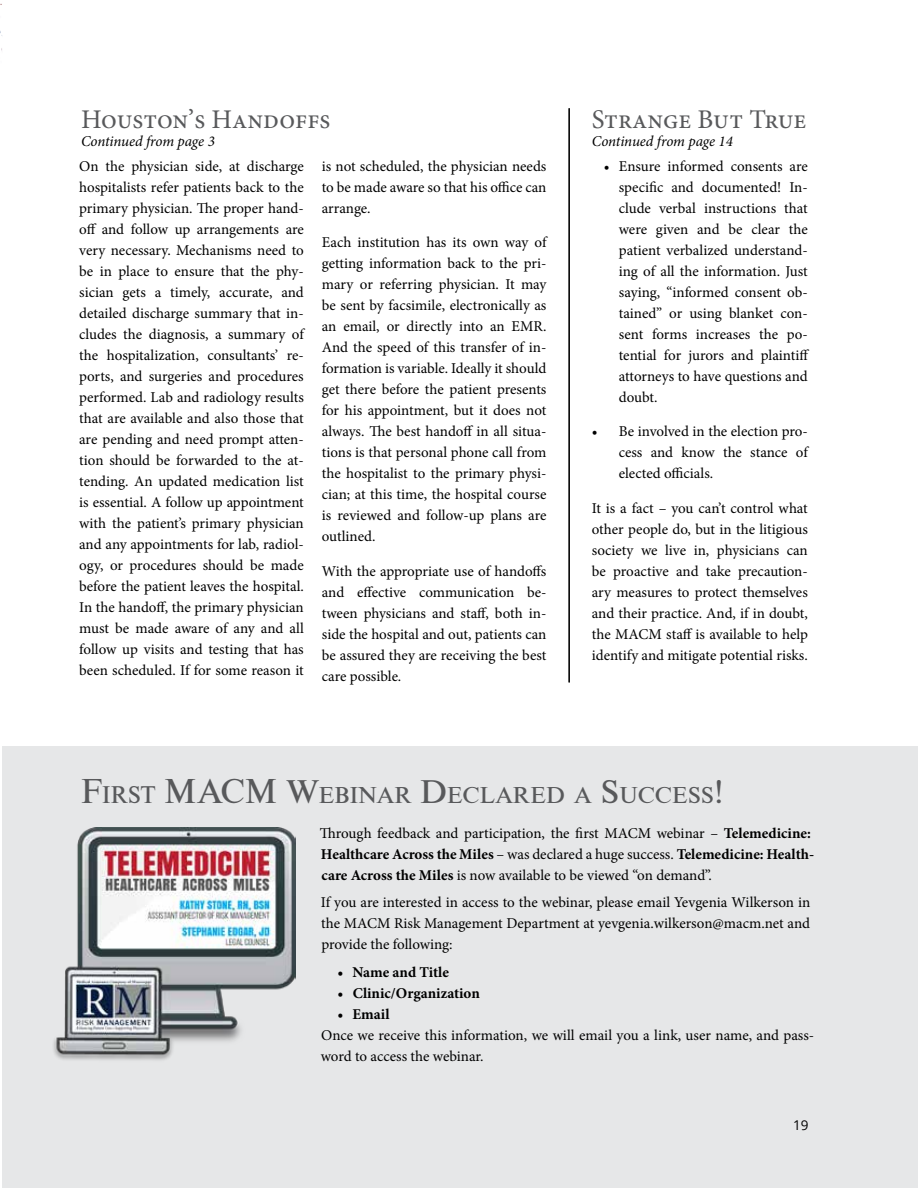
<style>
.page{position:relative;width:918px;height:1188px;background:#fff}
.page>*{position:absolute;margin:0;border:0;box-sizing:border-box;transform-origin:0 0}
.t1{font:27px "Minion Pro";color:#58595b}
.t2{font:24px "Nimbus Rom D";color:#58595b;scale:1.05 1}
.t3{font:15px/21px "Minion Pro";letter-spacing:-.005em;color:#000;text-align:justify}
.t4{font:700 15px "Minion Pro";color:#000}
.t5{font:italic 15px "Minion Pro";letter-spacing:-.01em;color:#000}
.t6{font:13.5px "Open Sans";color:#000}
.s1{font-size:36px}
.s2{font-size:25.2px}
.s3{font-size:34.2px}
.s4{font-weight:700}
</style>
<div class="page">
<div style="left:2px;top:746px;width:916px;height:442px;background:#e6e7e8"></div>
<img style="left:53px;top:827px;width:243px;height:233px">
<hr style="left:569px;top:108px;width:1px;height:574px;background:#000">
<h1 class="t1" style="left:81px;top:101px;width:251px">Houston’s Handoffs</h1>
<p class="t5" style="left:81px;top:131px;width:135px">Continued from page 3</p>
<p class="t3" style="left:79px;top:156px;width:228px">On the physician side, at discharge hospitalists refer patients back to the primary physician. The proper hand&shy;off and follow up arrangements are very necessary. Mechanisms need to be in place to ensure that the phy&shy;sician gets a timely, accurate, and detailed discharge summary that in&shy;cludes the diagnosis, a summary of the hospitalization, consultants’ re&shy;ports, and surgeries and procedures performed. Lab and radiology results that are available and also those that are pending and need prompt atten&shy;tion should be forwarded to the at&shy;tending. An updated medication list is essential. A follow up appointment with the patient’s primary physician and any appointments for lab, radiol&shy;ogy, or procedures should be made before the patient leaves the hospital.<br>In the handoff, the primary physician must be made aware of any and all follow up visits and testing that has been scheduled. If for some reason it</p>
<p class="t3" style="left:322px;top:156px;width:226px">is not scheduled, the physician needs to be made aware so that his office can arrange.</p>
<p class="t3" style="left:322px;top:232px;width:228px">Each institution has its own way of getting information back to the pri&shy;mary or referring physician. It may be sent by facsimile, electronically as an email, or directly into an EMR.<br>And the speed of this transfer of in&shy;formation is variable. Ideally it should get there before the patient presents for his appointment, but it does not always. The best handoff in all situa&shy;tions is that personal phone call from the hospitalist to the primary physi&shy;cian; at this time, the hospital course is reviewed and follow-up plans are outlined.</p>
<p class="t3" style="left:322px;top:561px;width:226px">With the appropriate use of handoffs and effective communication be&shy;tween physicians and staff, both in&shy;side the hospital and out, patients can be assured they are receiving the best care possible.</p>
<h1 class="t1" style="left:592px;top:101px;width:216px">Strange But True</h1>
<p class="t5" style="left:592px;top:131px;width:143px">Continued from page 14</p>
<p class="t3" style="left:619px;top:156px;width:192px;text-indent:-15px">• Ensure informed consents are specific and documented! In&shy;clude verbal instructions that were given and be clear the patient verbalized understand&shy;ing of all the information. Just saying, “informed consent ob&shy;tained” or using blanket con&shy;sent forms increases the po&shy;tential for jurors and plaintiff attorneys to have questions and doubt.</p>
<p class="t3" style="left:619px;top:421px;width:192px;text-indent:-27px">• Be involved in the election pro&shy;cess and know the stance of elected officials.</p>
<p class="t3" style="left:592px;top:498px;width:218px">It is a fact – you can’t control what other people do, but in the litigious society we live in, physicians can be proactive and take precaution&shy;ary measures to protect themselves and their practice. And, if in doubt, the MACM staff is available to help identify and mitigate potential risks.</p>
<h2 class="t2" style="left:81px;top:780px;width:614px"><span class="s1">F</span><span class="s2">IRST</span> <span class="s1">MACM</span> <span class="s3">W</span>EBINAR <span class="s3">D</span>ECLARED A <span class="s3">S</span> UCCESS<span class="s3">!</span></h2>
<p class="t3" style="left:320px;top:822px;width:496px;text-align:left">Through feedback and participation, the first MACM webinar – <span class="s4">Telemedicine:<br>Healthcare Across the Miles</span> – was declared a huge success. <span class="s4">Telemedicine: Health&shy;care Across the Miles</span> is now available to be viewed “on demand”.</p>
<p class="t3" style="left:321px;top:892px;width:491px">If you are interested in access to the webinar, please email Yevgenia Wilkerson in the MACM Risk Management Department at yevgenia.wilkerson@macm.net and provide the following:</p>
<p class="t4" style="left:338px;top:962px;width:113px">• Name and Title</p>
<p class="t4" style="left:338px;top:983px;width:144px">• Clinic/Organization</p>
<p class="t4" style="left:338px;top:1004px;width:54px">• Email</p>
<p class="t3" style="left:321px;top:1025px;width:495px">Once we receive this information, we will email you a link, user name, and pass&shy;word to access the webinar.</p>
<p class="t6" style="left:793px;top:1116px;width:17px">19</p>
</div>
